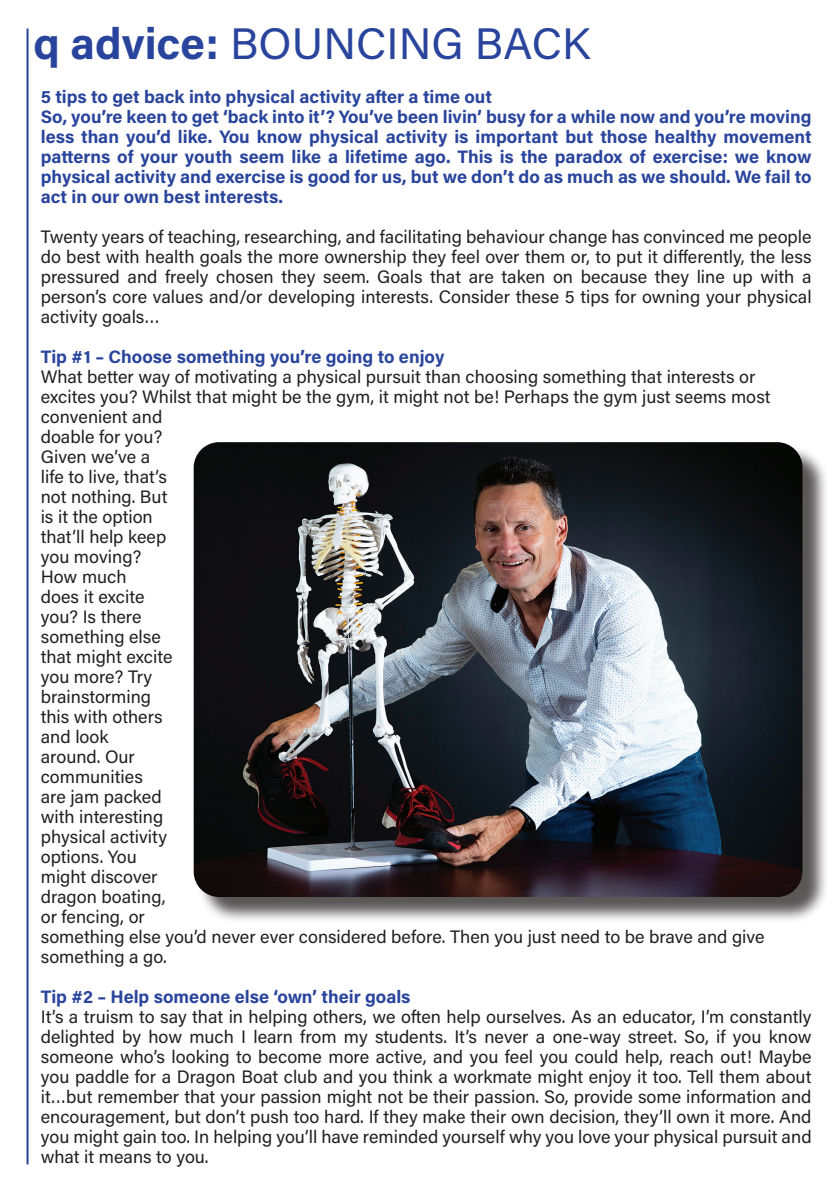
<style>
.page{position:relative;width:840px;height:1191px;background:#fff}
.page>*{position:absolute;margin:0;border:0;box-sizing:border-box;transform-origin:0 0}
.heads{font:44px "Acumin Pro";color:#29449c}
.t1{font:18px/20px "Acumin Pro";color:#231f20;text-align:justify}
.t2{font:700 18px/20px "Acumin Pro";color:#29449c;text-align:justify}
.s1{font-weight:700}
</style>
<div class="page">
<hr style="left:26px;top:29px;width:2px;height:1135px;background:#29449c">
<div style="left:197px;top:445px;width:631px;height:478px;background:#231f20;opacity:.75"></div>
<img style="left:193px;top:442px;width:609px;height:455px">
<p class="heads" style="left:34px;top:13px;width:558px"><span class="s1">q advice:</span> BOUNCING BACK</p>
<p class="t2" style="left:41px;top:86px;width:452px">5 tips to get back into physical activity after a time out</p>
<p class="t2" style="left:41px;top:106px;width:772px">So, you’re keen to get ‘back into it’? You’ve been livin’ busy for a while now and you’re moving less than you’d like. You know physical activity is important but those healthy movement patterns of your youth seem like a lifetime ago. This is the paradox of exercise: we know physical activity and exercise is good for us, but we don’t do as much as we should. We fail to act in our own best interests.</p>
<p class="t1" style="left:41px;top:226px;width:772px">Twenty years of teaching, researching, and facilitating behaviour change has convinced me people do best with health goals the more ownership they feel over them or, to put it differently, the less pressured and freely chosen they seem. Goals that are taken on because they line up with a person’s core values and/or developing interests. Consider these 5 tips for owning your physical activity goals…</p>
<p class="t2" style="left:41px;top:346px;width:405px">Tip #1 – Choose something you’re going to enjoy</p>
<p class="t1" style="left:41px;top:366px;width:730px;text-align:left">What better way of motivating a physical pursuit than choosing something that interests or excites you? Whilst that might be the gym, it might not be! Perhaps the gym just seems most convenient and<br>doable for you?<br>Given we’ve a<br>life to live, that’s<br>not nothing. But<br>is it the option<br>that’ll help keep<br>you moving?<br>How much<br>does it excite<br>you? Is there<br>something else<br>that might excite<br>you more? Try<br>brainstorming<br>this with others<br>and look<br>around. Our<br>communities<br>are jam packed<br>with interesting<br>physical activity<br>options. You<br>might discover<br>dragon boating,<br>or fencing, or<br>something else you’d never ever considered before. Then you just need to be brave and give something a go.</p>
<p class="t2" style="left:41px;top:986px;width:371px">Tip #2 – Help someone else ‘own’ their goals</p>
<p class="t1" style="left:41px;top:1006px;width:772px">It’s a truism to say that in helping others, we often help ourselves. As an educator, I’m constantly delighted by how much I learn from my students. It’s never a one-way street. So, if you know someone who’s looking to become more active, and you feel you could help, reach out! Maybe you paddle for a Dragon Boat club and you think a workmate might enjoy it too. Tell them about it…but remember that your passion might not be their passion. So, provide some information and encouragement, but don’t push too hard. If they make their own decision, they’ll own it more. And you might gain too. In helping you’ll have reminded yourself why you love your physical pursuit and what it means to you.</p>
</div>
